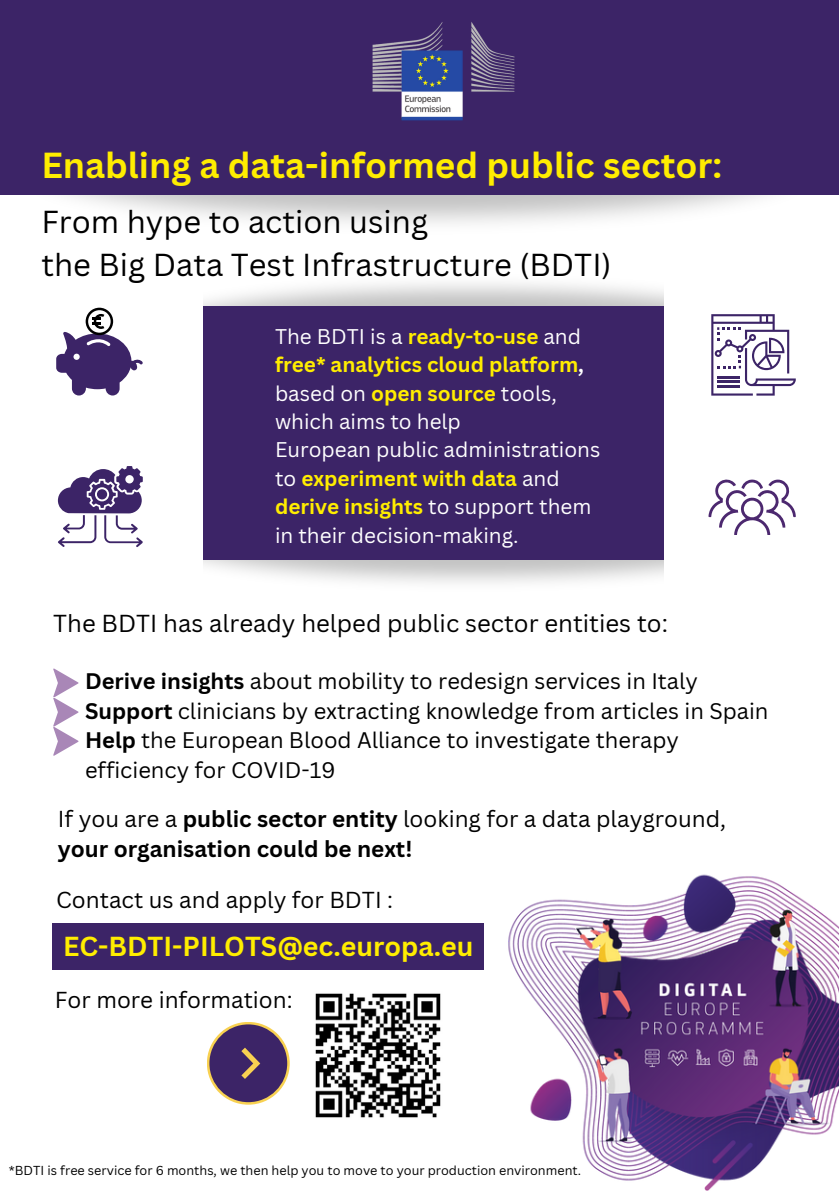
<style>
.page{position:relative;width:839px;height:1191px;background:#fff}
.page>*{position:absolute;margin:0;border:0;box-sizing:border-box;transform-origin:0 0}
.t1{font:700 35.2px "Canva Sans";color:#ffed00}
.t2{font:31px "Canva Sans";color:#000}
.t3{font:700 26.8px "Canva Sans";color:#ffed00}
.t4{font:24px "Canva Sans";color:#000}
.t5{font:700 22.4px/30.6px "Canva Sans";color:#000}
.t6{font:22.4px "Canva Sans";color:#000}
.t7{font:22px/30px "Canva Sans";color:#000}
.t8{font:700 20.6px "Canva Sans";color:#ffed00}
.t9{font:20.6px "Canva Sans";color:#fff}
.t10{font:12.6px "Canva Sans";color:#000}
.s1{font-weight:700;color:#ffed00}
.s2{color:#fff}
.s3{font-weight:400;color:#fff}
.s4{font-weight:400;color:#fefefe}
.s5{font-weight:700}
.s6{font-weight:400}
</style>
<div class="page">
<div style="left:0;top:0;width:838px;height:195px;background:#3c2467"></div>
<img style="left:372px;top:22px;width:143px;height:99px">
<svg style="left:708px;top:479px;width:87px;height:56px"></svg>
<svg style="left:53px;top:668px;width:25px;height:87px"></svg>
<div style="left:204px;top:306px;width:459px;height:254px;background:#3c2467"></div>
<img style="left:315px;top:993px;width:126px;height:125px">
<svg style="left:56px;top:308px;width:87px;height:87px"></svg>
<svg style="left:58px;top:466px;width:85px;height:81px"></svg>
<svg style="left:711px;top:314px;width:84px;height:81px"></svg>
<svg style="left:207px;top:1022px;width:83px;height:83px"></svg>
<img style="left:508px;top:874px;width:330px;height:317px">
<div style="left:52px;top:923px;width:432px;height:47px;background:#3c2467"></div>
<p class="t1" style="left:41px;top:141px;width:682px">Enabling a data-informed public sector:</p>
<p class="t2" style="left:41px;top:200px;width:388px">From hype to action using</p>
<p class="t2" style="left:41px;top:243px;width:571px">the Big Data Test Infrastructure (BDTI)</p>
<p class="t9" style="left:275px;top:322px;width:307px">The BDTI is a <span class="s1">ready-to-use</span> and</p>
<p class="t8" style="left:275px;top:350px;width:310px">free* analytics cloud platform<span class="s2">,</span></p>
<p class="t8" style="left:275px;top:379px;width:283px"><span class="s3">based on</span> open source <span class="s4">tools</span><span class="s3">,</span></p>
<p class="t9" style="left:275px;top:407px;width:187px">which aims to help</p>
<p class="t9" style="left:275px;top:435px;width:327px">European public administrations</p>
<p class="t8" style="left:275px;top:464px;width:286px"><span class="s3">to</span> experiment with data <span class="s3">and</span></p>
<p class="t8" style="left:275px;top:492px;width:318px">derive insights <span class="s3">to support them</span></p>
<p class="t9" style="left:275px;top:521px;width:245px">in their decision-making.</p>
<p class="t4" style="left:53px;top:606px;width:616px">The BDTI has already helped public sector entities to:</p>
<p class="t7" style="left:85px;top:665px;width:614px"><span class="s5">Derive insights</span> about mobility to redesign services in Italy</p>
<p class="t7" style="left:85px;top:695px;width:685px"><span class="s5">Support</span> clinicians by extracting knowledge from articles in Spain</p>
<p class="t7" style="left:85px;top:725px;width:595px"><span class="s5">Help</span> the European Blood Alliance to investigate therapy efficiency for COVID-19</p>
<p class="t5" style="left:58px;top:803px;width:670px"><span class="s6">If you are a</span> public sector entity <span class="s6">looking for a data playground, </span>your organisation could be next!</p>
<p class="t6" style="left:56px;top:884px;width:338px">Contact us and apply for BDTI :</p>
<p class="t3" style="left:63px;top:927px;width:412px">EC-BDTI-PILOTS@ec.europa.eu</p>
<p class="t6" style="left:55px;top:984px;width:239px">For more information:</p>
<p class="t10" style="left:9px;top:1162px;width:573px">*BDTI is free service for 6 months, we then help you to move to your production environment.</p>
</div>
